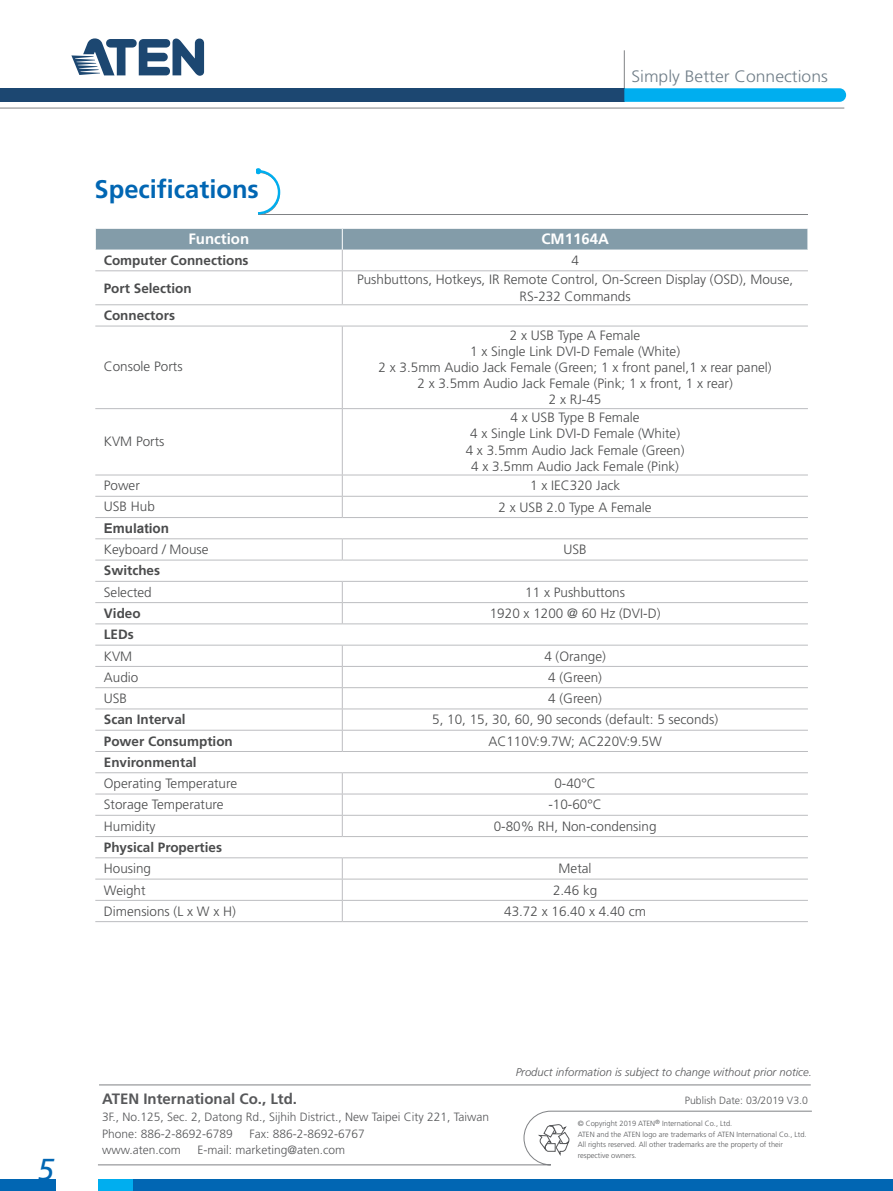
<style>
.page{position:relative;width:893px;height:1191px;background:#fff}
.page>*{position:absolute;margin:0;border:0;box-sizing:border-box;transform-origin:0 0}
.t1{font:italic 30.3px "Frutiger";color:#0166b3}
.t2{font:700 25.5px "Frutiger";color:#0166b3}
.t3{font:300 16.5px "Frutiger";color:#707e88;scale:1.06 1}
.t4{font:700 15px "Frutiger";color:#57585a}
.t5{font:700 15px "Frutiger";color:#fff}
.t6{font:300 13.5px/16.2px "Frutiger";color:#4b4c4d;text-align:center}
.t7{font:700 13.5px "Frutiger";color:#4b4c4d}
.t8{font:700 13.5px "Arial";color:#4b4c4d}
.t9{font:300 12px/16.5px "Frutiger";color:#57585a}
.t10{font:italic 300 11.25px "Frutiger";color:#57585a}
.t11{font:300 10.5px "Frutiger";color:#57585a}
.t12{font:300 7.5px/10.5px "Frutiger";color:#57585a}
</style>
<div class="page">
<svg style="left:71px;top:38px;width:133px;height:38px"></svg>
<hr style="left:624px;top:50px;width:1px;height:39px;background:#808285">
<div style="left:0;top:88px;width:625px;height:14px;background:#1c4771"></div>
<hr style="left:0;top:108px;width:844px;height:1px;background:#808285">
<svg style="left:624px;top:88px;width:222px;height:14px;background:#09b0ef"></svg>
<div style="left:0;top:1179px;width:55px;height:12px;background:#0166b3"></div>
<div style="left:132px;top:1179px;width:761px;height:12px;background:#0166b3"></div>
<div style="left:98px;top:1179px;width:34px;height:12px;background:#00aeef"></div>
<svg style="left:98px;top:1085px;width:714px;height:80px"></svg>
<hr style="left:99px;top:1084px;width:712px;height:1px;background:#808285">
<svg style="left:257px;top:168px;width:551px;height:47px"></svg>
<hr style="left:95px;top:270px;width:247px;height:1px;background:#bcbdc0">
<hr style="left:342px;top:270px;width:466px;height:1px;background:#bcbdc0">
<hr style="left:342px;top:271px;width:1px;height:33px;background:#bcbdc0">
<hr style="left:95px;top:304px;width:247px;height:1px;background:#bcbdc0">
<hr style="left:342px;top:304px;width:466px;height:1px;background:#bcbdc0">
<hr style="left:95px;top:326px;width:247px;height:1px;background:#bcbdc0">
<hr style="left:342px;top:326px;width:466px;height:1px;background:#bcbdc0">
<hr style="left:342px;top:326px;width:1px;height:82px;background:#bcbdc0">
<hr style="left:95px;top:408px;width:247px;height:1px;background:#bcbdc0">
<hr style="left:342px;top:408px;width:466px;height:1px;background:#bcbdc0">
<hr style="left:342px;top:409px;width:1px;height:65px;background:#bcbdc0">
<hr style="left:95px;top:474px;width:247px;height:1px;background:#bcbdc0">
<hr style="left:342px;top:474px;width:466px;height:1px;background:#bcbdc0">
<hr style="left:95px;top:496px;width:247px;height:1px;background:#bcbdc0">
<hr style="left:342px;top:496px;width:466px;height:1px;background:#bcbdc0">
<svg style="left:342px;top:475px;width:1px;height:42px"></svg>
<hr style="left:95px;top:517px;width:247px;height:1px;background:#bcbdc0">
<hr style="left:342px;top:517px;width:466px;height:1px;background:#bcbdc0">
<hr style="left:95px;top:538px;width:247px;height:1px;background:#bcbdc0">
<hr style="left:342px;top:538px;width:466px;height:1px;background:#bcbdc0">
<svg style="left:342px;top:539px;width:1px;height:20px"></svg>
<hr style="left:95px;top:559px;width:247px;height:1px;background:#bcbdc0">
<hr style="left:342px;top:559px;width:466px;height:1px;background:#bcbdc0">
<hr style="left:95px;top:581px;width:247px;height:1px;background:#bcbdc0">
<hr style="left:342px;top:581px;width:466px;height:1px;background:#bcbdc0">
<hr style="left:95px;top:602px;width:247px;height:1px;background:#bcbdc0">
<hr style="left:342px;top:602px;width:466px;height:1px;background:#bcbdc0">
<svg style="left:342px;top:582px;width:1px;height:41px"></svg>
<hr style="left:95px;top:623px;width:247px;height:1px;background:#bcbdc0">
<hr style="left:342px;top:623px;width:466px;height:1px;background:#bcbdc0">
<hr style="left:95px;top:645px;width:247px;height:1px;background:#bcbdc0">
<hr style="left:342px;top:645px;width:466px;height:1px;background:#bcbdc0">
<hr style="left:95px;top:666px;width:247px;height:1px;background:#bcbdc0">
<hr style="left:342px;top:666px;width:466px;height:1px;background:#bcbdc0">
<hr style="left:95px;top:687px;width:247px;height:1px;background:#bcbdc0">
<hr style="left:342px;top:687px;width:466px;height:1px;background:#bcbdc0">
<hr style="left:95px;top:708px;width:247px;height:1px;background:#bcbdc0">
<hr style="left:342px;top:708px;width:466px;height:1px;background:#bcbdc0">
<hr style="left:95px;top:730px;width:247px;height:1px;background:#bcbdc0">
<hr style="left:342px;top:730px;width:466px;height:1px;background:#bcbdc0">
<svg style="left:342px;top:645px;width:1px;height:106px"></svg>
<hr style="left:95px;top:751px;width:247px;height:1px;background:#bcbdc0">
<hr style="left:342px;top:751px;width:466px;height:1px;background:#bcbdc0">
<hr style="left:95px;top:772px;width:247px;height:1px;background:#bcbdc0">
<hr style="left:342px;top:772px;width:466px;height:1px;background:#bcbdc0">
<hr style="left:95px;top:793px;width:247px;height:1px;background:#bcbdc0">
<hr style="left:342px;top:793px;width:466px;height:1px;background:#bcbdc0">
<hr style="left:95px;top:815px;width:247px;height:1px;background:#bcbdc0">
<hr style="left:342px;top:815px;width:466px;height:1px;background:#bcbdc0">
<svg style="left:342px;top:773px;width:1px;height:63px"></svg>
<hr style="left:95px;top:836px;width:247px;height:1px;background:#bcbdc0">
<hr style="left:342px;top:836px;width:466px;height:1px;background:#bcbdc0">
<hr style="left:95px;top:857px;width:247px;height:1px;background:#bcbdc0">
<hr style="left:342px;top:857px;width:466px;height:1px;background:#bcbdc0">
<hr style="left:95px;top:878px;width:247px;height:1px;background:#bcbdc0">
<hr style="left:342px;top:878px;width:466px;height:1px;background:#bcbdc0">
<hr style="left:95px;top:900px;width:247px;height:1px;background:#bcbdc0">
<hr style="left:95px;top:921px;width:247px;height:1px;background:#bcbdc0">
<hr style="left:342px;top:900px;width:466px;height:1px;background:#bcbdc0">
<svg style="left:342px;top:858px;width:1px;height:63px"></svg>
<hr style="left:342px;top:921px;width:466px;height:1px;background:#bcbdc0">
<svg style="left:95px;top:228px;width:713px;height:42px"></svg>
<p class="t3" style="left:631px;top:67px;width:187px">Simply Better Connections</p>
<h2 class="t2" style="left:95px;top:174px;width:166px">Specifications</h2>
<p class="t5" style="left:188px;top:230px;width:62px">Function</p>
<p class="t5" style="left:541px;top:230px;width:69px">CM1164A</p>
<p class="t7" style="left:104px;top:252px;width:146px">Computer Connections</p>
<p class="t6" style="left:571px;top:252px;width:9px">4</p>
<p class="t7" style="left:104px;top:280px;width:89px">Port Selection</p>
<p class="t6" style="left:357px;top:272px;width:438px">Pushbuttons, Hotkeys, IR Remote Control, On-Screen Display (OSD), Mouse,<br>RS-232 Commands</p>
<p class="t7" style="left:104px;top:307px;width:73px">Connectors</p>
<p class="t6" style="left:104px;top:358px;width:80px">Console Ports</p>
<p class="t6" style="left:104px;top:433px;width:62px">KVM Ports</p>
<p class="t6" style="left:379px;top:327px;width:395px">2 x USB Type A Female<br>1 x Single Link DVI-D Female (White)<br>2 x 3.5mm Audio Jack Female (Green; 1 x front panel,1 x rear panel)<br>2 x 3.5mm Audio Jack Female (Pink; 1 x front, 1 x rear)<br>2 x RJ-45</p>
<p class="t6" style="left:466px;top:409px;width:220px">4 x USB Type B Female<br>4 x Single Link DVI-D Female (White)<br>4 x 3.5mm Audio Jack Female (Green)<br>4 x 3.5mm Audio Jack Female (Pink)</p>
<p class="t6" style="left:104px;top:477px;width:38px">Power</p>
<p class="t6" style="left:530px;top:477px;width:92px">1 x IEC320 Jack</p>
<p class="t6" style="left:104px;top:498px;width:53px">USB Hub</p>
<p class="t6" style="left:499px;top:499px;width:155px">2 x USB 2.0 Type A Female</p>
<p class="t8" style="left:104px;top:519px;width:67px">Emulation</p>
<p class="t6" style="left:104px;top:541px;width:106px">Keyboard / Mouse</p>
<p class="t6" style="left:563px;top:541px;width:25px">USB</p>
<p class="t7" style="left:104px;top:563px;width:58px">Switches</p>
<p class="t6" style="left:104px;top:584px;width:49px">Selected</p>
<p class="t6" style="left:525px;top:584px;width:101px">11 x Pushbuttons</p>
<p class="t7" style="left:104px;top:605px;width:38px">Video</p>
<p class="t6" style="left:490px;top:605px;width:172px">1920 x 1200 @ 60 Hz (DVI-D)</p>
<p class="t7" style="left:104px;top:626px;width:31px">LEDs</p>
<p class="t6" style="left:104px;top:647px;width:30px">KVM</p>
<p class="t6" style="left:544px;top:647px;width:63px">4 (Orange)</p>
<p class="t6" style="left:104px;top:669px;width:36px">Audio</p>
<p class="t6" style="left:548px;top:669px;width:55px">4 (Green)</p>
<p class="t6" style="left:104px;top:690px;width:25px">USB</p>
<p class="t6" style="left:548px;top:690px;width:55px">4 (Green)</p>
<p class="t7" style="left:104px;top:711px;width:83px">Scan Interval</p>
<p class="t6" style="left:432px;top:711px;width:287px">5, 10, 15, 30, 60, 90 seconds (default: 5 seconds)</p>
<p class="t7" style="left:104px;top:733px;width:131px">Power Consumption</p>
<p class="t6" style="left:488px;top:733px;width:175px">AC110V:9.7W; AC220V:9.5W</p>
<p class="t7" style="left:104px;top:754px;width:94px">Environmental</p>
<p class="t6" style="left:104px;top:775px;width:135px">Operating Temperature</p>
<p class="t6" style="left:554px;top:775px;width:43px">0-40°C</p>
<p class="t6" style="left:104px;top:796px;width:121px">Storage Temperature</p>
<p class="t6" style="left:548px;top:796px;width:55px">-10-60°C</p>
<p class="t6" style="left:104px;top:818px;width:53px">Humidity</p>
<p class="t6" style="left:494px;top:818px;width:164px">0-80% RH, Non-condensing</p>
<p class="t7" style="left:104px;top:839px;width:120px">Physical Properties</p>
<p class="t6" style="left:104px;top:860px;width:49px">Housing</p>
<p class="t6" style="left:559px;top:860px;width:34px">Metal</p>
<p class="t6" style="left:104px;top:881px;width:43px">Weight</p>
<p class="t6" style="left:553px;top:881px;width:46px">2.46 kg</p>
<p class="t6" style="left:104px;top:903px;width:134px">Dimensions (L x W x H)</p>
<p class="t6" style="left:504px;top:903px;width:143px">43.72 x 16.40 x 4.40 cm</p>
<h1 class="t1" style="left:38px;top:1152px;width:18px">5</h1>
<p class="t4" style="left:102px;top:1090px;width:196px">ATEN International Co., Ltd.</p>
<p class="t9" style="left:102px;top:1109px;width:389px">3F., No.125, Sec. 2, Datong Rd., Sijhih District., New Taipei City 221, Taiwan<br>Phone: 886-2-8692-6789</p>
<p class="t9" style="left:249px;top:1125px;width:117px">Fax: 886-2-8692-6767</p>
<p class="t9" style="left:102px;top:1142px;width:80px">www.aten.com</p>
<p class="t9" style="left:197px;top:1142px;width:149px">E-mail: marketing@aten.com</p>
<p class="t10" style="left:516px;top:1065px;width:298px">Product information is subject to change without prior notice.</p>
<p class="t11" style="left:685px;top:1094px;width:125px">Publish Date: 03/2019 V3.0</p>
<p class="t12" style="left:578px;top:1118px;width:230px">© Copyright 2019 ATEN<sup>®</sup> International Co., Ltd.<br>ATEN and the ATEN logo are trademarks of ATEN International Co., Ltd.<br>All rights reserved. All other trademarks are the property of their respective owners.</p>
</div>
